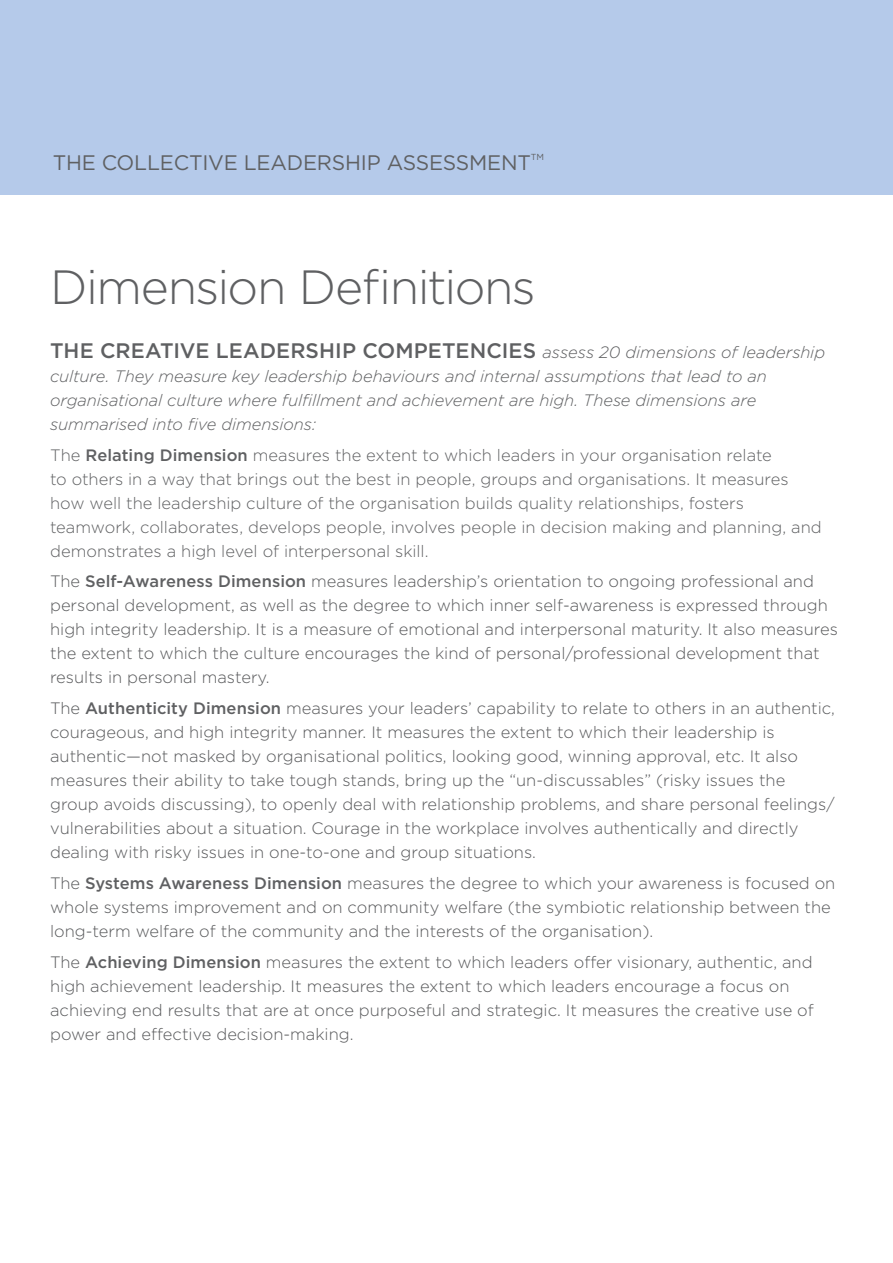
<style>
.page{position:relative;width:893px;height:1263px;background:#fff}
.page>*{position:absolute;margin:0;border:0;box-sizing:border-box;transform-origin:0 0}
.t1{font:300 48px "Gotham";letter-spacing:-.035em;color:#5f6062}
.t2{font:500 21px "Gotham";letter-spacing:.005em;color:#5f6062}
.t3{font:21px "Gotham";letter-spacing:-.01em;color:#5f6062}
.t4{font:300 16.5px/24px "Gotham";color:#58595b}
.t5{font:300 16.5px/24px "Gotham";color:#5f6062}
.t6{font:italic 300 16.5px/24px "Gotham";letter-spacing:-.005em;color:#5f6062}
.t7{font:8.7px "Gotham";color:#5f6062}
.s1{font-weight:300;font-style:italic;font-size:16.5px}
.s2{font-weight:500}
.s3{font-weight:500;color:#5f6062}
</style>
<div class="page">
<div style="left:0;top:0;width:893px;height:195px;background:#b5caea"></div>
<p class="t3" style="left:53px;top:149px;width:480px">THE COLLECTIVE LEADERSHIP ASSESSMENT</p>
<p class="t7" style="left:531px;top:151px;width:15px">TM</p>
<h1 class="t1" style="left:50px;top:256px;width:487px">Dimension Definitions</h1>
<p class="t2" style="left:50px;top:337px;width:776px">THE CREATIVE LEADERSHIP COMPETENCIES <span class="s1">assess 20 dimensions of leadership</span></p>
<p class="t6" style="left:50px;top:363px;width:718px">culture. They measure key leadership behaviours and internal assumptions that lead to an organisational culture where fulfillment and achievement are high. These dimensions are summarised into five dimensions:</p>
<p class="t5" style="left:50px;top:442px;width:773px">The <span class="s2">Relating Dimension</span> measures the extent to which leaders in your organisation relate<br>to others in a way that brings out the best in people, groups and organisations. It measures how well the leadership culture of the organisation builds quality relationships, fosters teamwork, collaborates, develops people, involves people in decision making and planning, and demonstrates a high level of interpersonal skill.</p>
<p class="t4" style="left:50px;top:569px;width:789px">The <span class="s3">Self-Awareness Dimension</span> measures leadership’s orientation to ongoing professional and personal development, as well as the degree to which inner self-awareness is expressed through high integrity leadership. It is a measure of emotional and interpersonal maturity. It also measures the extent to which the culture encourages the kind of personal/professional development that results in personal mastery.</p>
<p class="t4" style="left:50px;top:696px;width:786px">The <span class="s3">Authenticity Dimension</span> measures your leaders’ capability to relate to others in an authentic, courageous, and high integrity manner. It measures the extent to which their leadership is authentic—not masked by organisational politics, looking good, winning approval, etc. It also measures their ability to take tough stands, bring up the “un-discussables” (risky issues the group avoids discussing), to openly deal with relationship problems, and share personal feelings/ vulnerabilities about a situation. Courage in the workplace involves authentically and directly dealing with risky issues in one-to-one and group situations.</p>
<p class="t4" style="left:50px;top:871px;width:787px">The <span class="s3">Systems Awareness Dimension</span> measures the degree to which your awareness is focused on whole systems improvement and on community welfare (the symbiotic relationship between the long-term welfare of the community and the interests of the organisation).</p>
<p class="t4" style="left:50px;top:949px;width:765px">The <span class="s3">Achieving Dimension</span> measures the extent to which leaders offer visionary, authentic, and high achievement leadership. It measures the extent to which leaders encourage a focus on achieving end results that are at once purposeful and strategic. It measures the creative use of power and effective decision-making.</p>
</div>
